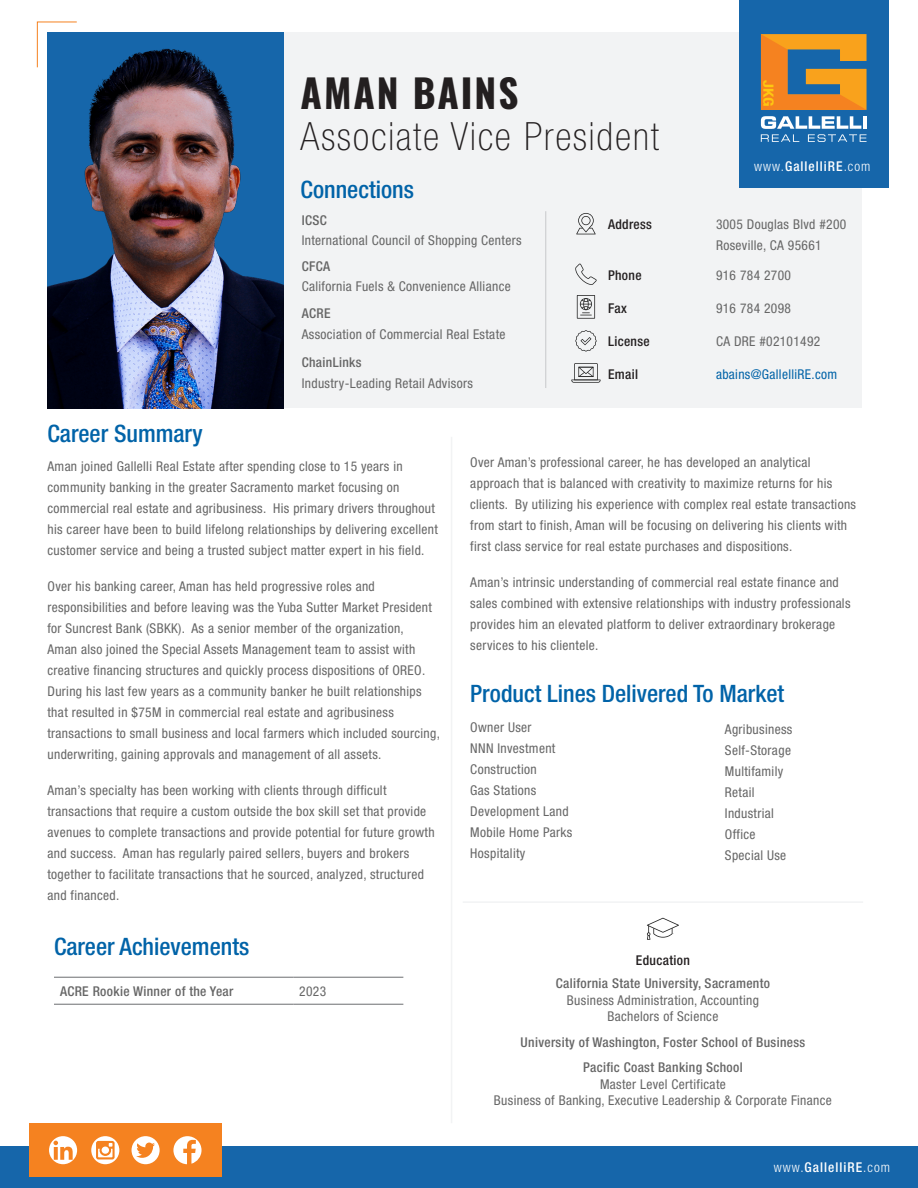
<style>
.page{position:relative;width:918px;height:1188px;background:#fff}
.page>*{position:absolute;margin:0;border:0;box-sizing:border-box;transform-origin:0 0}
.t1{font:100 condensed 39px "Helvetica Neue LT Std";letter-spacing:.05em;color:#231f20}
.t2{font:700 39px "Oswald";letter-spacing:.05em;color:#231f20}
.t3{font:500 condensed 24px "Helvetica Neue LT Std";color:#0163a8}
.t4{font:700 condensed 14.1px "Helvetica Neue LT Std";color:#fec711;scale:1.21 1}
.t5{font:condensed 13.5px/21px "Helvetica Neue LT Std";letter-spacing:.025em;color:#666}
.t6{font:500 condensed 13.5px "Helvetica Neue LT Std";letter-spacing:.025em;color:#666}
.t7{font:500 condensed 13.5px "Helvetica Neue LT Std";letter-spacing:.025em;color:#231f20}
.t8{font:500 condensed 13.5px "Helvetica Neue LT Std";letter-spacing:.075em;color:#fff}
.t9{font:condensed 13.5px "Helvetica Neue LT Std";letter-spacing:.025em;color:#0163a8}
.s1{font-weight:300}
</style>
<div class="page">
<div style="left:61px;top:32px;width:801px;height:376px;background:#f2f3f4"></div>
<div style="left:47px;top:32px;width:237px;height:376px;background:#1666aa"></div>
<img style="left:47px;top:49px;width:237px;height:359px">
<svg style="left:576px;top:213px;width:20px;height:21px"></svg>
<svg style="left:575px;top:264px;width:22px;height:21px"></svg>
<svg style="left:571px;top:363px;width:30px;height:20px"></svg>
<div style="left:740px;top:0;width:149px;height:187px;background:#1666aa"></div>
<svg style="left:577px;top:295px;width:18px;height:24px"></svg>
<svg style="left:575px;top:330px;width:22px;height:21px"></svg>
<svg style="left:761px;top:116px;width:106px;height:26px"></svg>
<hr style="left:863px;top:116px;width:4px;height:13px;background:#fff">
<svg style="left:761px;top:34px;width:106px;height:76px"></svg>
<hr style="left:545px;top:211px;width:1px;height:177px;background:#c7c8ca">
<svg style="left:37px;top:21px;width:41px;height:47px"></svg>
<div style="left:0;top:1147px;width:918px;height:41px;background:#1666aa"></div>
<svg style="left:647px;top:918px;width:32px;height:22px"></svg>
<svg style="left:29px;top:1123px;width:192px;height:54px;background:#f69645"></svg>
<hr style="left:54px;top:977px;width:239px;height:1px;background:#6c6d70">
<hr style="left:293px;top:977px;width:110px;height:1px;background:#6c6d70">
<hr style="left:54px;top:1004px;width:239px;height:1px;background:#6c6d70">
<hr style="left:293px;top:1004px;width:110px;height:1px;background:#6c6d70">
<hr style="left:451px;top:437px;width:1px;height:686px;background:#f2f3f4">
<hr style="left:463px;top:901px;width:400px;height:2px;background:#f2f3f4">
<p class="t2" style="left:301px;top:73px;width:219px">AMAN BAINS</p>
<p class="t1" style="left:301px;top:114px;width:360px">Associate Vice President</p>
<p class="t4" style="left:777px;top:80px;width:24px;rotate:90deg">JKG</p>
<p class="t8" style="left:754px;top:158px;width:118px"><span class="s1">www.</span>GallelliRE<span class="s1">.com</span></p>
<p class="t3" style="left:47px;top:419px;width:157px">Career Summary</p>
<p class="t3" style="left:301px;top:175px;width:115px">Connections</p>
<p class="t6" style="left:302px;top:212px;width:27px">ICSC</p>
<p class="t5" style="left:302px;top:229px;width:221px">International Council of Shopping Centers</p>
<p class="t6" style="left:302px;top:258px;width:30px">CFCA</p>
<p class="t5" style="left:302px;top:275px;width:210px">California Fuels &amp; Convenience Alliance</p>
<p class="t6" style="left:302px;top:305px;width:30px">ACRE</p>
<p class="t5" style="left:302px;top:324px;width:205px">Association of Commercial Real Estate</p>
<p class="t6" style="left:302px;top:354px;width:61px">ChainLinks</p>
<p class="t5" style="left:302px;top:373px;width:173px">Industry-Leading Retail Advisors</p>
<p class="t7" style="left:608px;top:216px;width:45px">Address</p>
<p class="t5" style="left:716px;top:214px;width:132px">3005 Douglas Blvd #200</p>
<p class="t5" style="left:716px;top:235px;width:107px">Roseville, CA 95661</p>
<p class="t7" style="left:608px;top:267px;width:35px">Phone</p>
<p class="t5" style="left:716px;top:265px;width:76px">916 784 2700</p>
<p class="t7" style="left:608px;top:300px;width:20px">Fax</p>
<p class="t5" style="left:716px;top:298px;width:76px">916 784 2098</p>
<p class="t7" style="left:608px;top:333px;width:43px">License</p>
<p class="t5" style="left:716px;top:331px;width:106px">CA DRE #02101492</p>
<p class="t7" style="left:608px;top:366px;width:32px">Email</p>
<p class="t9" style="left:716px;top:366px;width:123px">abains@GallelliRE.com</p>
<p class="t5" style="left:47px;top:456px;width:392px">Aman joined Gallelli Real Estate after spending close to 15 years in community banking in the greater Sacramento market focusing on commercial real estate and agribusiness. His primary drivers throughout his career have been to build lifelong relationships by delivering excellent customer service and being a trusted subject matter expert in his field.</p>
<p class="t5" style="left:47px;top:576px;width:394px">Over his banking career, Aman has held progressive roles and responsibilities and before leaving was the Yuba Sutter Market President for Suncrest Bank (SBKK). As a senior member of the organization,<br>Aman also joined the Special Assets Management team to assist with creative financing structures and quickly process dispositions of OREO.<br>During his last few years as a community banker he built relationships that resulted in $75M in commercial real estate and agribusiness transactions to small business and local farmers which included sourcing, underwriting, gaining approvals and management of all assets.</p>
<p class="t5" style="left:47px;top:780px;width:389px">Aman’s specialty has been working with clients through difficult transactions that require a custom outside the box skill set that provide avenues to complete transactions and provide potential for future growth and success. Aman has regularly paired sellers, buyers and brokers together to facilitate transactions that he sourced, analyzed, structured and financed.</p>
<p class="t3" style="left:54px;top:932px;width:197px">Career Achievements</p>
<p class="t6" style="left:60px;top:983px;width:175px">ACRE Rookie Winner of the Year</p>
<p class="t5" style="left:299px;top:980px;width:28px">2023</p>
<p class="t5" style="left:470px;top:452px;width:387px">Over Aman’s professional career, he has developed an analytical approach that is balanced with creativity to maximize returns for his clients. By utilizing his experience with complex real estate transactions from start to finish, Aman will be focusing on delivering his clients with first class service for real estate purchases and dispositions.</p>
<p class="t5" style="left:470px;top:572px;width:382px">Aman’s intrinsic understanding of commercial real estate finance and sales combined with extensive relationships with industry professionals provides him an elevated platform to deliver extraordinary brokerage services to his clientele.</p>
<p class="t3" style="left:470px;top:679px;width:315px">Product Lines Delivered To Market</p>
<p class="t5" style="left:725px;top:718px;width:69px">Agribusiness</p>
<p class="t5" style="left:725px;top:739px;width:68px">Self-Storage</p>
<p class="t5" style="left:725px;top:760px;width:60px">Multifamily</p>
<p class="t5" style="left:725px;top:781px;width:31px">Retail</p>
<p class="t5" style="left:725px;top:802px;width:51px">Industrial</p>
<p class="t5" style="left:725px;top:823px;width:32px">Office</p>
<p class="t5" style="left:725px;top:844px;width:63px">Special Use</p>
<p class="t5" style="left:470px;top:717px;width:63px">Owner User</p>
<p class="t5" style="left:470px;top:738px;width:87px">NNN Investment</p>
<p class="t5" style="left:470px;top:759px;width:68px">Construction</p>
<p class="t5" style="left:470px;top:780px;width:68px">Gas Stations</p>
<p class="t5" style="left:470px;top:801px;width:100px">Development Land</p>
<p class="t5" style="left:470px;top:822px;width:103px">Mobile Home Parks</p>
<p class="t5" style="left:470px;top:843px;width:57px">Hospitality</p>
<p class="t7" style="left:636px;top:952px;width:55px">Education</p>
<p class="t6" style="left:556px;top:975px;width:216px">California State University, Sacramento</p>
<p class="t5" style="left:567px;top:989px;width:194px">Business Administration, Accounting</p>
<p class="t5" style="left:608px;top:1006px;width:112px">Bachelors of Science</p>
<p class="t6" style="left:521px;top:1034px;width:286px">University of Washington, Foster School of Business</p>
<p class="t6" style="left:583px;top:1059px;width:161px">Pacific Coast Banking School</p>
<p class="t5" style="left:600px;top:1073px;width:127px">Master Level Certificate</p>
<p class="t5" style="left:494px;top:1090px;width:339px">Business of Banking, Executive Leadership &amp; Corporate Finance</p>
<p class="t8" style="left:774px;top:1159px;width:118px"><span class="s1">www.</span>GallelliRE<span class="s1">.com</span></p>
</div>
